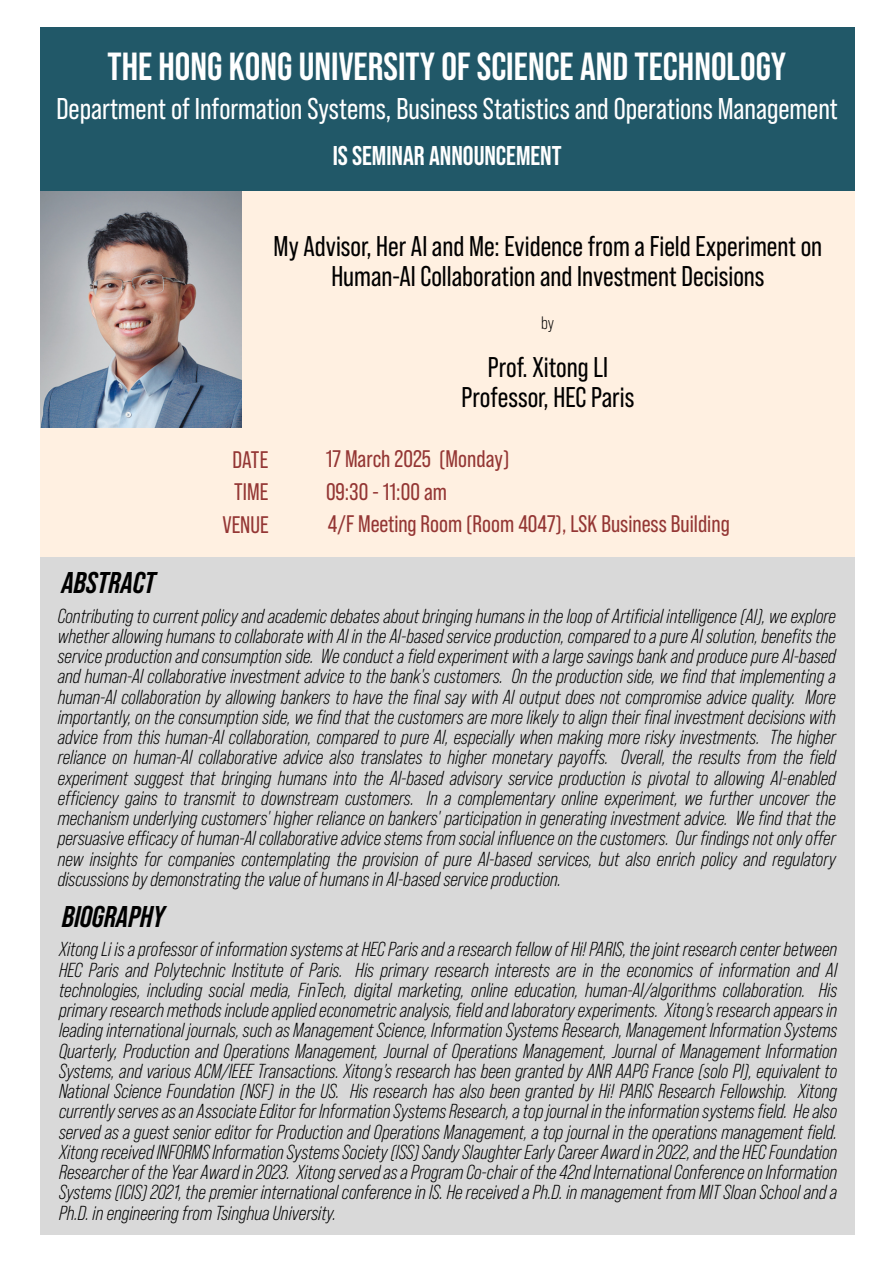
<style>
.page{position:relative;width:894px;height:1263px;background:#fff}
.page>*{position:absolute;margin:0;border:0;box-sizing:border-box;transform-origin:0 0}
.t1{font:39px "Bebas Neue";color:#fff}
.t2{font:30px "Bebas Neue Pro";color:#fff}
.t3{font:italic 700 30px "Bebas Neue Pro";color:#000}
.t4{font:28.5px/30px "Bebas Neue Pro";color:#000;text-align:center}
.t5{font:27px "Bebas Neue";color:#fff}
.t6{font:24px/32.4px "Bebas Neue Pro";color:#943634;text-align:center}
.t7{font:italic 20.25px/20.2px "Bebas Neue Pro";color:#000;text-align:justify}
.t8{font:18px "Bebas Neue Pro";color:#000}
</style>
<div class="page">
<div style="left:40px;top:27px;width:814px;height:164px;background:#215868"></div>
<div style="left:40px;top:191px;width:814px;height:366px;background:#fff0e1"></div>
<div style="left:40px;top:557px;width:814px;height:678px;background:#d9d9d9"></div>
<img style="left:40px;top:191px;width:201px;height:236px">
<h1 class="t1" style="left:107px;top:50px;width:680px">THE HONG KONG UNIVERSITY OF SCIENCE AND TECHNOLOGY</h1>
<h2 class="t2" style="left:56px;top:89px;width:782px">Department of Information Systems, Business Statistics and Operations Management</h2>
<h3 class="t5" style="left:332px;top:145px;width:230px">IS SEMINAR ANNOUNCEMENT</h3>
<h3 class="t4" style="left:273px;top:230px;width:550px">My Advisor, Her AI and Me: Evidence from a Field Experiment on<br>Human-AI Collaboration and Investment Decisions</h3>
<p class="t8" style="left:541px;top:311px;width:15px">by</p>
<h3 class="t4" style="left:461px;top:351px;width:174px">Prof. Xitong LI<br>Professor, HEC Paris</h3>
<h2 class="t3" style="left:62px;top:563px;width:95px">ABSTRACT</h2>
<p class="t6" style="left:222px;top:442px;width:48px">DATE<br>TIME<br>VENUE</p>
<p class="t6" style="left:326px;top:441px;width:405px;text-align:left">17 March 2025 (Monday)<br>09:30 - 11:00 am<br>4/F Meeting Room (Room 4047), LSK Business Building</p>
<p class="t7" style="left:58px;top:604px;width:779px">Contributing to current policy and academic debates about bringing humans in the loop of Artificial intelligence (AI), we explore whether allowing humans to collaborate with AI in the AI-based service production, compared to a pure AI solution, benefits the service production and consumption side. We conduct a field experiment with a large savings bank and produce pure AI-based and human-AI collaborative investment advice to the bank's customers. On the production side, we find that implementing a human-AI collaboration by allowing bankers to have the final say with AI output does not compromise advice quality. More importantly, on the consumption side, we find that the customers are more likely to align their final investment decisions with advice from this human-AI collaboration, compared to pure AI, especially when making more risky investments. The higher reliance on human-AI collaborative advice also translates to higher monetary payoffs. Overall, the results from the field experiment suggest that bringing humans into the AI-based advisory service production is pivotal to allowing AI-enabled efficiency gains to transmit to downstream customers. In a complementary online experiment, we further uncover the mechanism underlying customers' higher reliance on bankers' participation in generating investment advice. We find that the persuasive efficacy of human-AI collaborative advice stems from social influence on the customers. Our findings not only offer new insights for companies contemplating the provision of pure AI-based services, but also enrich policy and regulatory discussions by demonstrating the value of humans in AI-based service production.</p>
<h2 class="t3" style="left:62px;top:897px;width:104px">BIOGRAPHY</h2>
<p class="t7" style="left:59px;top:938px;width:779px">Xitong Li is a professor of information systems at HEC Paris and a research fellow of Hi! PARIS, the joint research center between HEC Paris and Polytechnic Institute of Paris. His primary research interests are in the economics of information and AI technologies, including social media, FinTech, digital marketing, online education, human-AI/algorithms collaboration. His primary research methods include applied econometric analysis, field and laboratory experiments. Xitong’s research appears in leading international journals, such as Management Science, Information Systems Research, Management Information Systems Quarterly, Production and Operations Management, Journal of Operations Management, Journal of Management Information Systems, and various ACM/IEEE Transactions. Xitong’s research has been granted by ANR AAPG France (solo PI), equivalent to National Science Foundation (NSF) in the US. His research has also been granted by Hi! PARIS Research Fellowship. Xitong currently serves as an Associate Editor for Information Systems Research, a top journal in the information systems field. He also served as a guest senior editor for Production and Operations Management, a top journal in the operations management field.<br>Xitong received INFORMS Information Systems Society (ISS) Sandy Slaughter Early Career Award in 2022, and the HEC Foundation Researcher of the Year Award in 2023. Xitong served as a Program Co-chair of the 42nd International Conference on Information Systems (ICIS) 2021, the premier international conference in IS. He received a Ph.D. in management from MIT Sloan School and a Ph.D. in engineering from Tsinghua University.</p>
</div>
